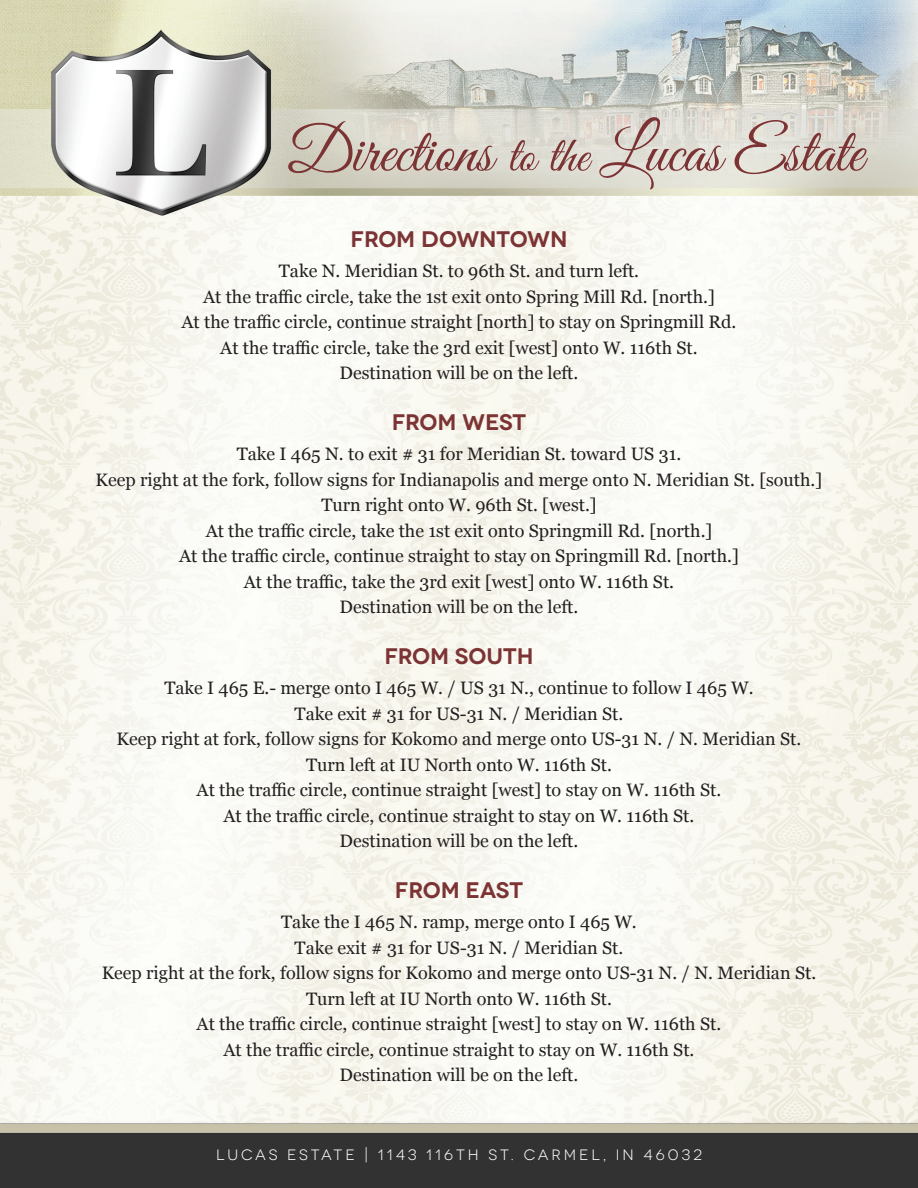
<style>
.page{position:relative;width:918px;height:1188px;background:#fff}
.page>*{position:absolute;margin:0;border:0;box-sizing:border-box;transform-origin:0 0}
.t1{font:63px "Great Vibes";color:#7c3334}
.t2{font:600 22.5px "Novecentowide";letter-spacing:-.01em;color:#7c3334}
.t3{font:18px/25.5px "Georgia";color:#231f20;text-align:center}
.t4{font:15px "Novecentowide";letter-spacing:.2em;color:#fff}
.s1{font-size:51px}
.s2{font-size:18px}
</style>
<div class="page">
<img style="left:0;top:0;width:918px;height:1188px">
<h1 class="t1" style="left:288px;top:117px;width:577px">Directions <span class="s1">to the</span> Lucas Estate</h1>
<p class="t2" style="left:351px;top:225px;width:218px">FROM DOWNTOWN</p>
<p class="t3" style="left:182px;top:257px;width:556px">Take N. Meridian St. to 96th St. and turn left.<br>At the traffic circle, take the 1st exit onto Spring Mill Rd. [north.]<br>At the traffic circle, continue straight [north] to stay on Springmill Rd.<br>At the traffic circle, take the 3rd exit [west] onto W. 116th St.<br>Destination will be on the left.</p>
<p class="t2" style="left:392px;top:408px;width:136px">FROM WEST</p>
<p class="t3" style="left:96px;top:440px;width:728px">Take I 465 N. to exit # 31 for Meridian St. toward US 31.<br>Keep right at the fork, follow signs for Indianapolis and merge onto N. Meridian St. [south.] Turn right onto W. 96th St. [west.]<br>At the traffic circle, take the 1st exit onto Springmill Rd. [north.]<br>At the traffic circle, continue straight to stay on Springmill Rd. [north.]<br>At the traffic, take the 3rd exit [west] onto W. 116th St.<br>Destination will be on the left.</p>
<p class="t2" style="left:384px;top:642px;width:151px">FROM SOUTH</p>
<p class="t3" style="left:117px;top:674px;width:686px">Take I 465 E.- merge onto I 465 W. / US 31 N., continue to follow I 465 W.<br>Take exit # 31 for US-31 N. / Meridian St.<br>Keep right at fork, follow signs for Kokomo and merge onto US-31 N. / N. Meridian St.<br>Turn left at IU North onto W. 116th St.<br>At the traffic circle, continue straight [west] to stay on W. 116th St.<br>At the traffic circle, continue straight to stay on W. 116th St.<br>Destination will be on the left.</p>
<p class="t2" style="left:395px;top:876px;width:130px">FROM EAST</p>
<p class="t3" style="left:102px;top:908px;width:716px">Take the I 465 N. ramp, merge onto I 465 W.<br>Take exit # 31 for US-31 N. / Meridian St.<br>Keep right at the fork, follow signs for Kokomo and merge onto US-31 N. / N. Meridian St.<br>Turn left at IU North onto W. 116th St.<br>At the traffic circle, continue straight [west] to stay on W. 116th St.<br>At the traffic circle, continue straight to stay on W. 116th St.<br>Destination will be on the left.</p>
<p class="t4" style="left:216px;top:1146px;width:487px">LUCAS ESTATE <span class="s2">|</span> 1143 116TH ST. CARMEL, IN 46032</p>
</div>
